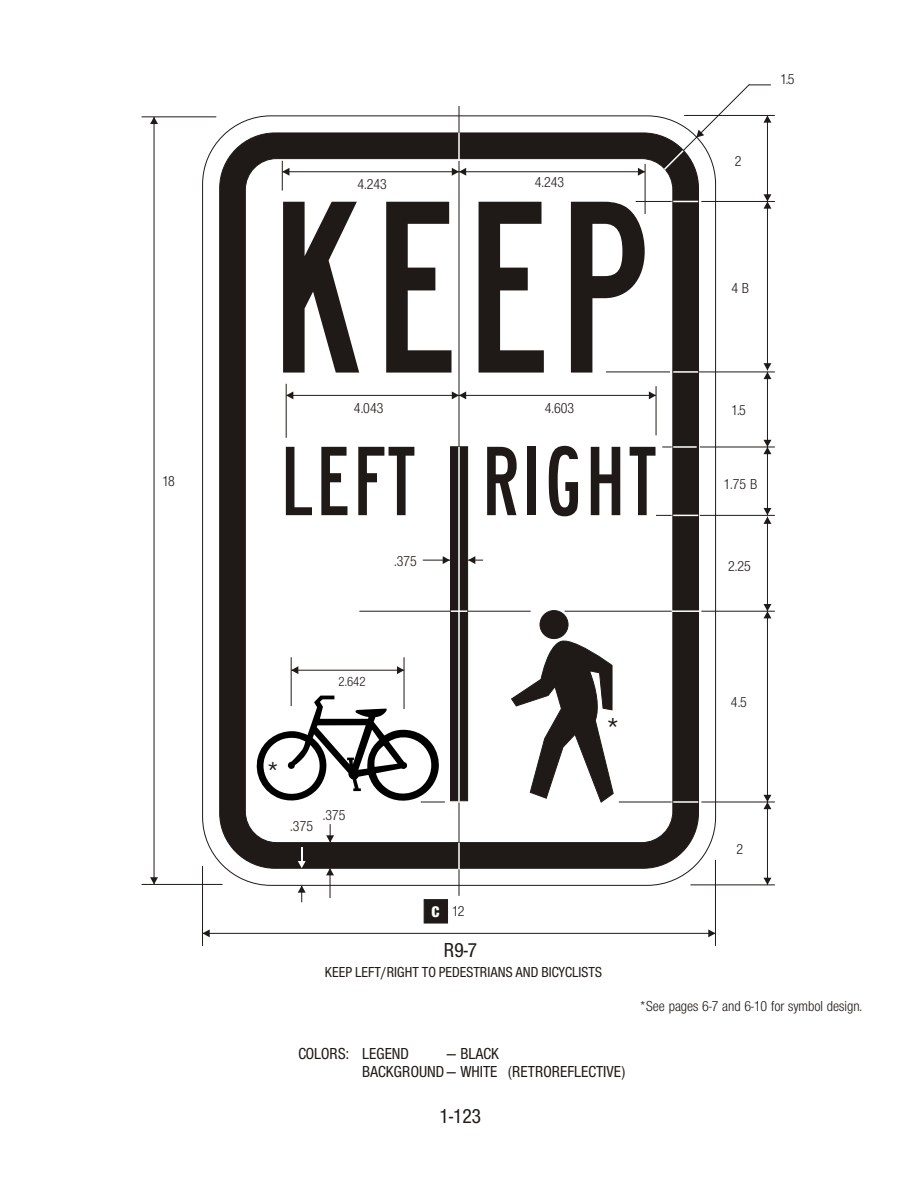
<style>
.page{position:relative;width:918px;height:1188px;background:#fff}
.page>*{position:absolute;margin:0;border:0;box-sizing:border-box;transform-origin:0 0}
.t1{font:599.7px "Series B2000";color:#1f1a17}
.t2{font:239.85px "Series B2000";color:#1f1a17}
.t3{font:condensed 36px "Nimbus San Nov T";color:#1f1a17}
.t4{font:condensed 33px "Nimbus San Nov T";color:#1f1a17}
.t5{font:500 condensed 21px "Nimbus San Nov T";color:#1f1a17}
.t6{font:500 condensed 16.5px/18.1px "Nimbus San Nov T";color:#1f1a17}
.t7{font:15.9px "Nimbus San Nov T Blac Cond";color:#fff}
.t8{font:condensed 15px "Nimbus San Nov T";color:#1f1a17}
.t9{font:500 condensed 15px "Nimbus San Nov T";color:#1f1a17}
.t10{font:condensed 13.8px "Nimbus San Nov T";color:#1f1a17}
</style>
<div class="page">
<div style="left:220px;top:133px;width:479px;height:735px;background:#1f1a17;border:1px solid #1f1a17;border-radius:55px"></div>
<div style="left:245px;top:158px;width:428px;height:685px;background:#fff;border:1px solid #1f1a17;border-radius:31px"></div>
<div style="left:450px;top:447px;width:18px;height:354px;background:#1f1a17"></div>
<svg style="left:511px;top:610px;width:103px;height:193px"></svg>
<hr style="left:291px;top:657px;width:1px;height:49px;background:#1f1a17">
<hr style="left:404px;top:657px;width:1px;height:52px;background:#1f1a17">
<hr style="left:291px;top:670px;width:113px;height:1px;background:#1f1a17">
<svg style="left:291px;top:666px;width:7px;height:8px"></svg>
<svg style="left:397px;top:666px;width:7px;height:8px"></svg>
<hr style="left:453px;top:611px;width:78px;height:1px;background:#1f1a17">
<svg style="left:459px;top:106px;width:1px;height:27px"></svg>
<hr style="left:459px;top:161px;width:1px;height:286px;background:#1f1a17">
<svg style="left:459px;top:869px;width:1px;height:27px"></svg>
<hr style="left:458px;top:133px;width:2px;height:28px;background:#fff">
<hr style="left:458px;top:843px;width:2px;height:26px;background:#fff">
<svg style="left:673px;top:201px;width:25px;height:1px"></svg>
<hr style="left:673px;top:371px;width:25px;height:2px;background:#fff">
<hr style="left:673px;top:446px;width:24px;height:2px;background:#fff">
<hr style="left:672px;top:610px;width:28px;height:2px;background:#fff">
<hr style="left:673px;top:801px;width:25px;height:2px;background:#fff">
<svg style="left:451px;top:610px;width:16px;height:2px"></svg>
<hr style="left:636px;top:201px;width:36px;height:1px;background:#1f1a17">
<hr style="left:701px;top:201px;width:74px;height:1px;background:#1f1a17">
<hr style="left:684px;top:115px;width:91px;height:1px;background:#1f1a17">
<hr style="left:606px;top:372px;width:64px;height:1px;background:#1f1a17">
<hr style="left:698px;top:372px;width:77px;height:1px;background:#1f1a17">
<hr style="left:700px;top:447px;width:75px;height:1px;background:#1f1a17">
<svg style="left:656px;top:515px;width:42px;height:1px"></svg>
<hr style="left:700px;top:515px;width:75px;height:1px;background:#1f1a17">
<hr style="left:359px;top:611px;width:92px;height:1px;background:#1f1a17">
<hr style="left:565px;top:611px;width:107px;height:1px;background:#1f1a17">
<hr style="left:701px;top:611px;width:74px;height:1px;background:#1f1a17">
<svg style="left:256px;top:696px;width:189px;height:107px"></svg>
<hr style="left:619px;top:802px;width:53px;height:1px;background:#1f1a17">
<hr style="left:701px;top:802px;width:74px;height:1px;background:#1f1a17">
<hr style="left:690px;top:885px;width:85px;height:1px;background:#1f1a17">
<hr style="left:282px;top:161px;width:1px;height:30px;background:#1f1a17">
<hr style="left:645px;top:164px;width:1px;height:50px;background:#1f1a17">
<hr style="left:286px;top:384px;width:1px;height:54px;background:#1f1a17">
<hr style="left:656px;top:386px;width:1px;height:49px;background:#1f1a17">
<hr style="left:282px;top:171px;width:177px;height:1px;background:#1f1a17">
<svg style="left:282px;top:168px;width:7px;height:8px"></svg>
<hr style="left:459px;top:171px;width:186px;height:1px;background:#1f1a17">
<svg style="left:452px;top:168px;width:14px;height:8px"></svg>
<svg style="left:638px;top:168px;width:7px;height:8px"></svg>
<hr style="left:286px;top:395px;width:173px;height:1px;background:#1f1a17">
<svg style="left:286px;top:391px;width:7px;height:8px"></svg>
<hr style="left:459px;top:395px;width:197px;height:1px;background:#1f1a17">
<svg style="left:452px;top:391px;width:14px;height:8px"></svg>
<svg style="left:649px;top:391px;width:7px;height:8px"></svg>
<hr style="left:767px;top:115px;width:1px;height:86px;background:#1f1a17">
<hr style="left:767px;top:372px;width:1px;height:75px;background:#1f1a17">
<hr style="left:767px;top:517px;width:1px;height:94px;background:#1f1a17">
<hr style="left:767px;top:802px;width:1px;height:83px;background:#1f1a17">
<svg style="left:764px;top:878px;width:7px;height:7px"></svg>
<hr style="left:767px;top:201px;width:1px;height:169px;background:#1f1a17">
<svg style="left:764px;top:194px;width:7px;height:15px"></svg>
<svg style="left:764px;top:363px;width:7px;height:16px"></svg>
<hr style="left:767px;top:447px;width:1px;height:68px;background:#1f1a17">
<svg style="left:764px;top:440px;width:7px;height:14px"></svg>
<svg style="left:764px;top:508px;width:7px;height:16px"></svg>
<hr style="left:767px;top:611px;width:1px;height:191px;background:#1f1a17">
<svg style="left:764px;top:604px;width:7px;height:14px"></svg>
<svg style="left:764px;top:795px;width:7px;height:14px"></svg>
<hr style="left:202px;top:866px;width:1px;height:80px;background:#1f1a17">
<hr style="left:715px;top:860px;width:1px;height:86px;background:#1f1a17">
<hr style="left:203px;top:933px;width:512px;height:1px;background:#1f1a17">
<svg style="left:203px;top:929px;width:7px;height:8px"></svg>
<svg style="left:708px;top:929px;width:7px;height:8px"></svg>
<svg style="left:662px;top:84px;width:109px;height:87px"></svg>
<hr style="left:142px;top:117px;width:74px;height:1px;background:#1f1a17">
<hr style="left:142px;top:884px;width:81px;height:1px;background:#1f1a17">
<hr style="left:154px;top:117px;width:1px;height:767px;background:#1f1a17">
<svg style="left:150px;top:117px;width:8px;height:7px"></svg>
<svg style="left:150px;top:877px;width:8px;height:7px"></svg>
<svg style="left:326px;top:824px;width:8px;height:19px"></svg>
<hr style="left:330px;top:868px;width:1px;height:30px;background:#1f1a17">
<svg style="left:326px;top:868px;width:8px;height:7px"></svg>
<svg style="left:298px;top:847px;width:8px;height:21px"></svg>
<svg style="left:298px;top:885px;width:8px;height:17px"></svg>
<svg style="left:423px;top:556px;width:27px;height:8px"></svg>
<svg style="left:468px;top:556px;width:15px;height:8px"></svg>
<hr style="left:458px;top:447px;width:2px;height:355px;background:#fff">
<hr style="left:459px;top:803px;width:1px;height:39px;background:#1f1a17">
<div style="left:424px;top:899px;width:24px;height:24px;background:#1f1a17;border:1px solid #1f1a17"></div>
<p class="t8" style="left:162px;top:474px;width:14px">18</p>
<p class="t8" style="left:357px;top:177px;width:31px">4.243</p>
<p class="t8" style="left:535px;top:176px;width:31px">4.243</p>
<h1 class="t1" style="left:264px;top:-165px;width:386px">KEEP</h1>
<p class="t8" style="left:354px;top:402px;width:31px">4.043</p>
<p class="t8" style="left:545px;top:402px;width:31px">4.603</p>
<h2 class="t2" style="left:278px;top:300px;width:381px">LEFT RIGHT</h2>
<p class="t8" style="left:394px;top:554px;width:24px">.375</p>
<p class="t10" style="left:339px;top:676px;width:29px">2.642</p>
<h3 class="t4" style="left:266px;top:758px;width:16px">*</h3>
<p class="t8" style="left:290px;top:819px;width:24px">.375</p>
<p class="t8" style="left:323px;top:808px;width:24px">.375</p>
<h3 class="t3" style="left:605px;top:714px;width:18px">*</h3>
<p class="t7" style="left:432px;top:904px;width:10px">C</p>
<p class="t8" style="left:452px;top:904px;width:14px">12</p>
<h3 class="t5" style="left:444px;top:940px;width:35px">R9-7</h3>
<p class="t9" style="left:325px;top:965px;width:278px">KEEP LEFT/RIGHT TO PEDESTRIANS AND BICYCLISTS</p>
<p class="t8" style="left:735px;top:154px;width:8px">2</p>
<p class="t8" style="left:780px;top:72px;width:16px">1.5</p>
<p class="t8" style="left:731px;top:281px;width:19px">4 B</p>
<p class="t8" style="left:731px;top:403px;width:16px">1.5</p>
<p class="t8" style="left:724px;top:478px;width:35px">1.75 B</p>
<p class="t8" style="left:728px;top:559px;width:24px">2.25</p>
<p class="t8" style="left:731px;top:695px;width:18px">4.5</p>
<p class="t8" style="left:737px;top:842px;width:8px">2</p>
<p class="t6" style="left:298px;top:1045px;width:112px">COLORS: LEGEND</p>
<p class="t6" style="left:362px;top:1045px;width:265px;text-indent:85px">— BLACK<br>BACKGROUND — WHITE (RETROREFLECTIVE)</p>
<h3 class="t5" style="left:440px;top:1106px;width:43px">1-123</h3>
<p class="t8" style="left:639px;top:1000px;width:224px">*See pages 6-7 and 6-10 for symbol design.</p>
</div>
